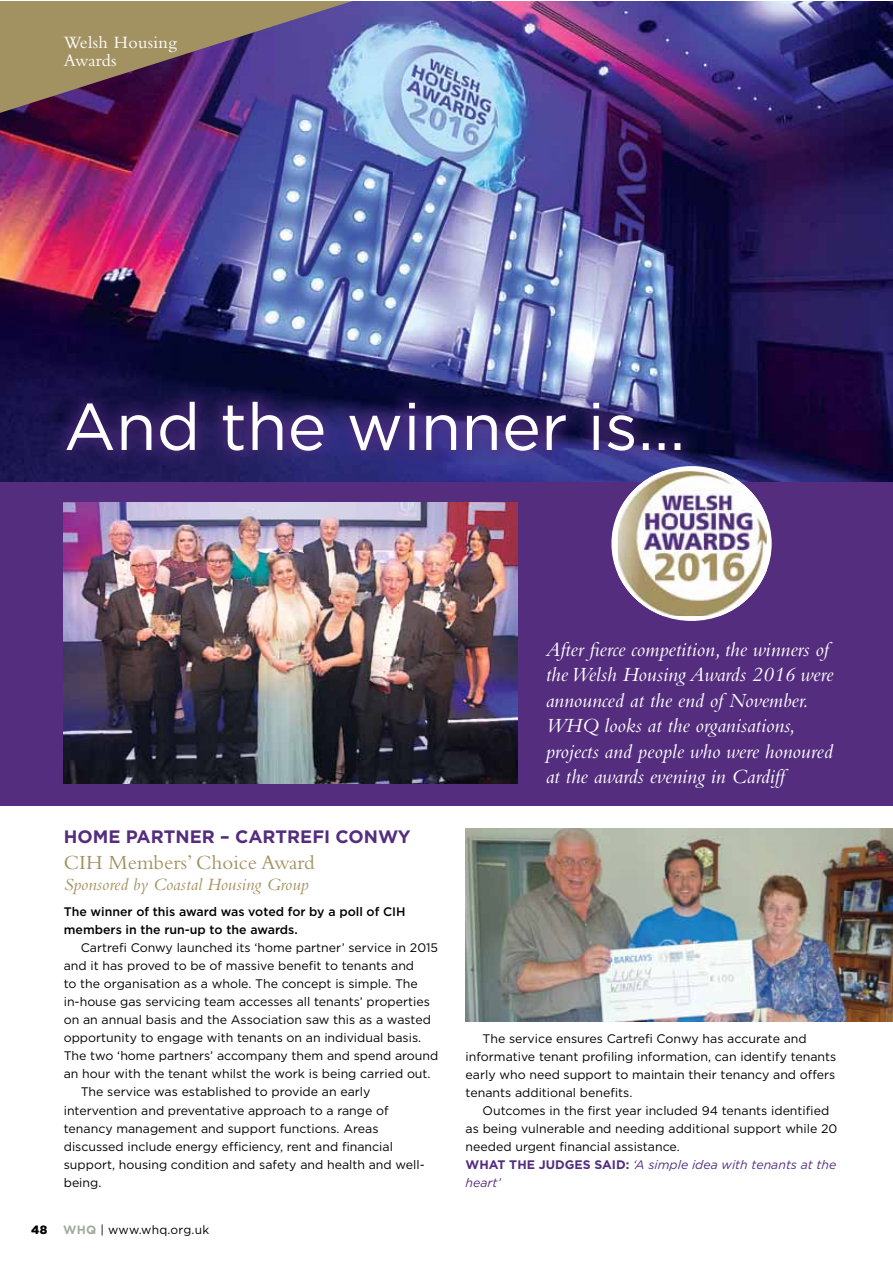
<style>
.page{position:relative;width:893px;height:1263px;background:#fff}
.page>*{position:absolute;margin:0;border:0;box-sizing:border-box;transform-origin:0 0}
.t1{font:66px "Gotham";color:#fff}
.t2{font:italic 21px/25.5px "Bembo";color:#fff}
.t3{font:21px "Bembo";color:#a39261}
.t4{font:italic 18px "Bembo";color:#a39261}
.t5{font:700 18px "Gotham";color:#542d7f}
.t6{font:18px/18px "Bembo";letter-spacing:.02em;color:#fff}
.t7{font:12.3px/18px "Gotham";color:#000}
.t8{font:500 12.3px/18px "Gotham";color:#000}
.t9{font:12px "Gotham";letter-spacing:.02em;color:#000}
.t10{font:900 12px "Gotham";color:#000}
.s1{font-weight:700;color:#a4ac9d}
.s2{font-weight:700;color:#542d7f}
.s3{font-style:italic;color:#542d7f}
</style>
<div class="page">
<img style="left:0;top:1px;width:892px;height:482px">
<div style="left:0;top:483px;width:892px;height:323px;background:#542d7f"></div>
<svg style="left:0;top:1px;width:356px;height:112px;background:#7a6573"></svg>
<div style="left:47px;top:382px;width:653px;height:88px;background:#542d7f;opacity:.75"></div>
<div style="left:611px;top:466px;width:161px;height:155px;background:#fff;border-radius:50%"></div>
<img style="left:618px;top:471px;width:149px;height:145px">
<img style="left:466px;top:829px;width:426px;height:192px">
<img style="left:64px;top:502px;width:453px;height:281px">
<h3 class="t6" style="left:64px;top:33px;width:115px">Welsh Housing<br>Awards</h3>
<h1 class="t1" style="left:64px;top:387px;width:623px">And the winner is…</h1>
<h3 class="t5" style="left:64px;top:826px;width:349px">HOME PARTNER – CARTREFI CONWY</h3>
<h2 class="t3" style="left:64px;top:850px;width:252px">CIH Members’ Choice Award</h2>
<h3 class="t4" style="left:64px;top:874px;width:246px">Sponsored by Coastal Housing Group</h3>
<p class="t8" style="left:64px;top:903px;width:343px">The winner of this award was voted for by a poll of CIH members in the run-up to the awards.</p>
<p class="t7" style="left:81px;top:939px;width:359px">Cartrefi Conwy launched its ‘home partner’ service in 2015</p>
<p class="t7" style="left:64px;top:957px;width:352px">and it has proved to be of massive benefit to tenants and</p>
<p class="t7" style="left:64px;top:975px;width:356px">to the organisation as a whole. The concept is simple. The</p>
<p class="t7" style="left:64px;top:993px;width:368px">in-house gas servicing team accesses all tenants’ properties</p>
<p class="t7" style="left:64px;top:1011px;width:369px">on an annual basis and the Association saw this as a wasted</p>
<p class="t7" style="left:64px;top:1029px;width:359px">opportunity to engage with tenants on an individual basis.</p>
<p class="t7" style="left:64px;top:1047px;width:376px">The two ‘home partners’ accompany them and spend around</p>
<p class="t7" style="left:64px;top:1065px;width:368px">an hour with the tenant whilst the work is being carried out.</p>
<p class="t7" style="left:81px;top:1083px;width:291px">The service was established to provide an early</p>
<p class="t7" style="left:64px;top:1101px;width:326px">intervention and preventative approach to a range of</p>
<p class="t7" style="left:64px;top:1119px;width:316px">tenancy management and support functions. Areas</p>
<p class="t7" style="left:64px;top:1137px;width:331px">discussed include energy efficiency, rent and financial</p>
<p class="t7" style="left:64px;top:1155px;width:362px">support, housing condition and safety and health and well-</p>
<p class="t7" style="left:64px;top:1173px;width:39px">being.</p>
<p class="t10" style="left:31px;top:1223px;width:18px">48</p>
<p class="t9" style="left:63px;top:1223px;width:148px"><span class="s1">WHQ</span> | www.whq.org.uk</p>
<h2 class="t2" style="left:546px;top:636px;width:289px">After fierce competition, the winners of the Welsh Housing Awards 2016 were announced at the end of November.<br>WHQ looks at the organisations, projects and people who were honoured at the awards evening in Cardiff</h2>
<p class="t7" style="left:466px;top:1029px;width:372px;text-indent:17px">The service ensures Cartrefi Conwy has accurate and informative tenant profiling information, can identify tenants early who need support to maintain their tenancy and offers tenants additional benefits.</p>
<p class="t7" style="left:466px;top:1101px;width:373px;text-indent:17px">Outcomes in the first year included 94 tenants identified as being vulnerable and needing additional support while 20 needed urgent financial assistance.<br><span class="s2">WHAT THE JUDGES SAID:</span> <span class="s3">‘A simple idea with tenants at the heart’</span></p>
</div>
